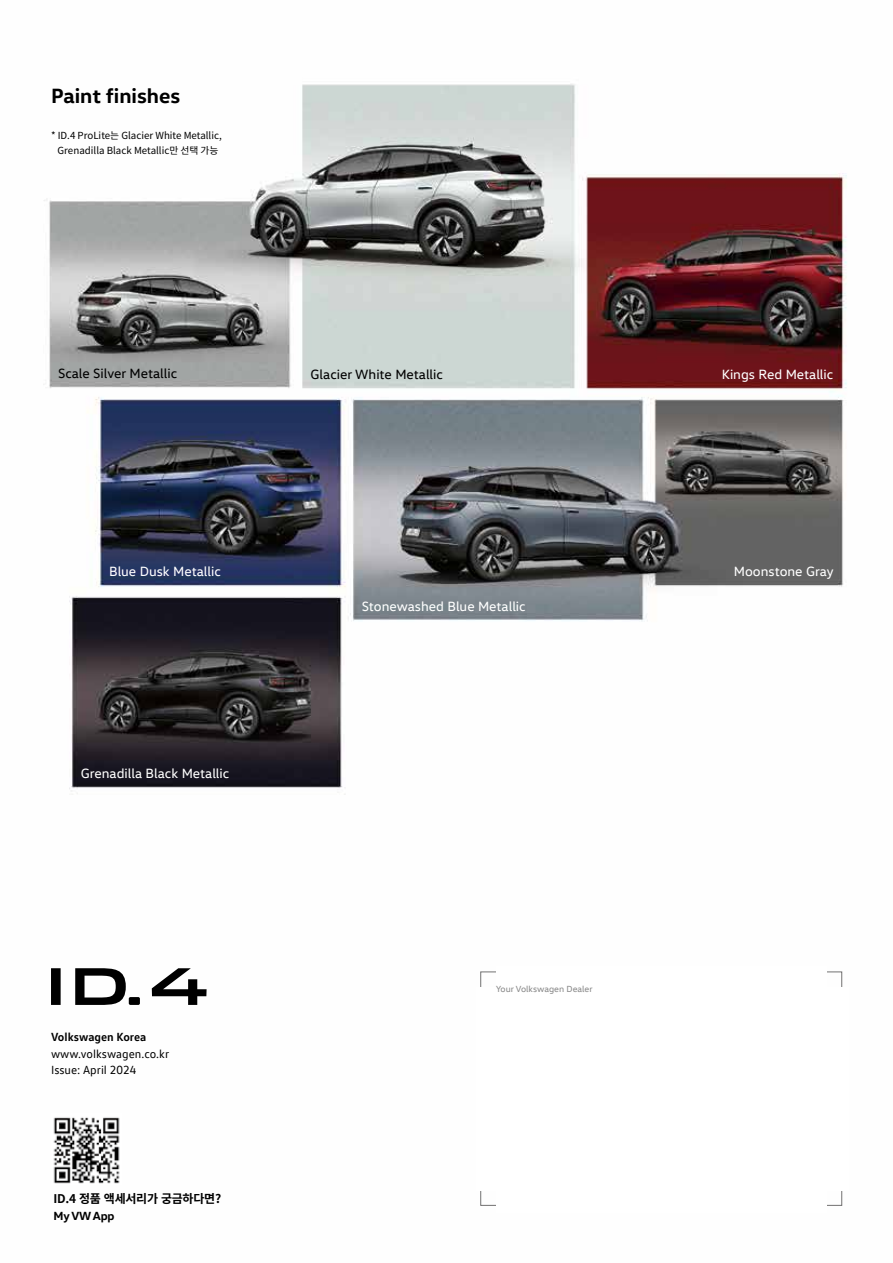
<style>
.page{position:relative;width:893px;height:1263px;background:#fff}
.page>*{position:absolute;margin:0;border:0;box-sizing:border-box;transform-origin:0 0}
.t1{font:700 21px "VW Head";color:#000}
.t2{font:13.65px "VW Head";color:#fff}
.t3{font:13.65px "VW Head";color:#000}
.t4{font:12px/16.5px "VW Text";color:#000}
.t5{font:700 12px "Noto Sans CJ Kkr";letter-spacing:-.02em;color:#000}
.t6{font:700 12px "VW Text";color:#000}
.t7{font:700 12px "VW Head";letter-spacing:-.02em;color:#000}
.t8{font:9.75px/15px "Noto Sans CJ Kkr";color:#000;text-align:center}
.t9{font:9px "VW Head";color:#898989}
</style>
<div class="page">
<img style="left:43px;top:84px;width:804px;height:1122px">
<div style="left:476px;top:987px;width:373px;height:203px;background:#fff"></div>
<div style="left:496px;top:967px;width:330px;height:246px;background:#fff"></div>
<svg style="left:152px;top:968px;width:55px;height:37px"></svg>
<svg style="left:51px;top:968px;width:89px;height:37px"></svg>
<img style="left:51px;top:1114px;width:71px;height:71px">
<h1 class="t1" style="left:51px;top:82px;width:131px">Paint finishes</h1>
<p class="t8" style="left:51px;top:128px;width:172px">* ID.4 ProLite는 Glacier White Metallic,<br>Grenadilla Black Metallic만 선택 가능</p>
<p class="t3" style="left:58px;top:365px;width:121px">Scale Silver Metallic</p>
<p class="t3" style="left:311px;top:366px;width:134px">Glacier White Metallic</p>
<p class="t2" style="left:722px;top:366px;width:113px">Kings Red Metallic</p>
<p class="t2" style="left:109px;top:563px;width:113px">Blue Dusk Metallic</p>
<p class="t2" style="left:81px;top:765px;width:150px">Grenadilla Black Metallic</p>
<p class="t6" style="left:51px;top:1029px;width:97px">Volkswagen Korea</p>
<p class="t4" style="left:51px;top:1045px;width:120px">www.volkswagen.co.kr<br>Issue: April 2024</p>
<p class="t5" style="left:53px;top:1192px;width:169px">ID.4 정품 액세서리가 궁금하다면?</p>
<p class="t7" style="left:53px;top:1207px;width:63px">My VW App</p>
<p class="t2" style="left:362px;top:597px;width:166px">Stonewashed Blue Metallic</p>
<p class="t9" style="left:496px;top:983px;width:98px">Your Volkswagen Dealer</p>
<p class="t2" style="left:734px;top:563px;width:101px">Moonstone Gray</p>
</div>
